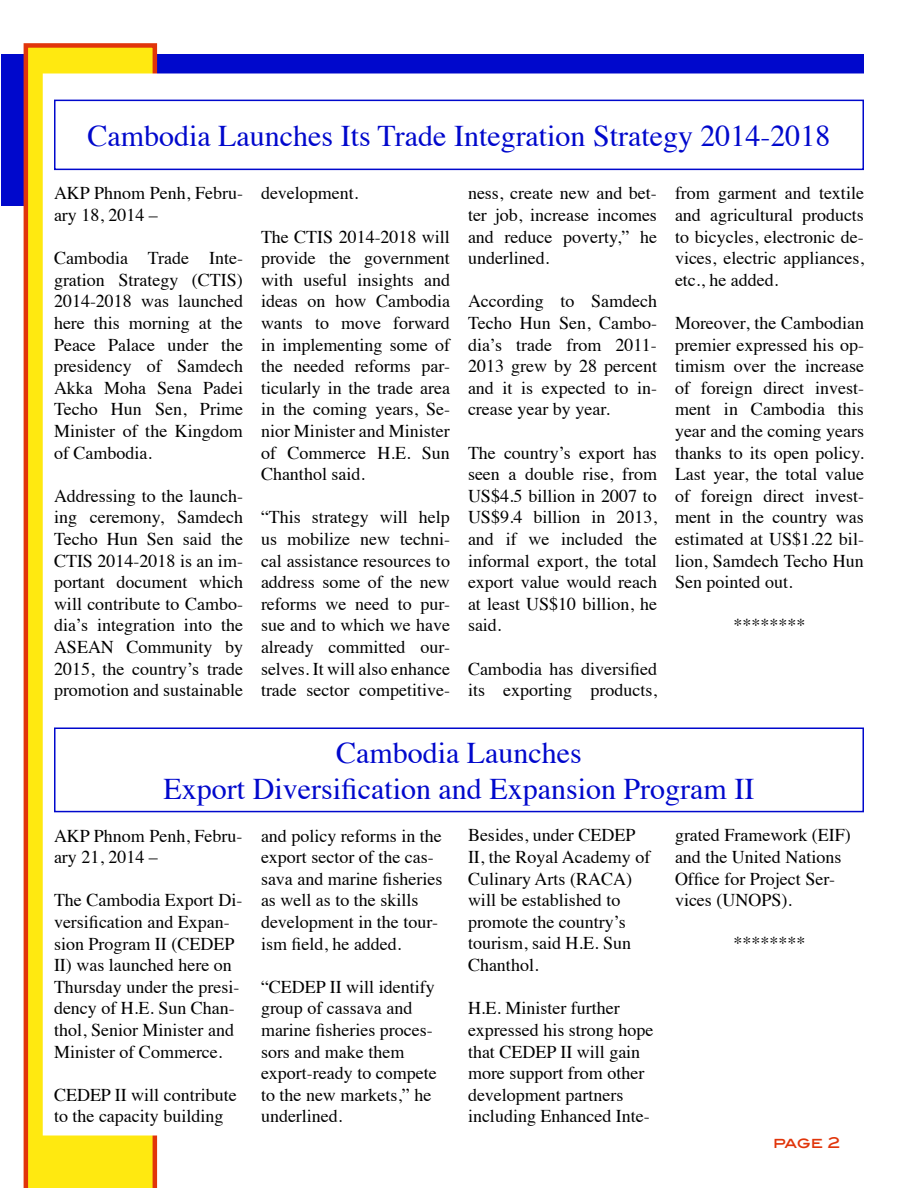
<style>
.page{position:relative;width:918px;height:1188px;background:#fff}
.page>*{position:absolute;margin:0;border:0;box-sizing:border-box;transform-origin:0 0}
.t1{font:30px/36px "Times";color:#0008cc;text-align:center}
.t2{font:18px/21.6px "Times";color:#000}
.t3{font:500 15px "Blair ITC";color:#e1350a}
</style>
<div class="page">
<div style="left:1px;top:54px;width:863px;height:152px;background:#0008cc"></div>
<svg style="left:24px;top:43px;width:133px;height:1145px;background:#f9c711"></svg>
<div style="left:43px;top:74px;width:830px;height:1062px;background:#fff"></div>
<div style="left:54px;top:100px;width:810px;height:70px;border:2px solid #0008cc"></div>
<div style="left:54px;top:728px;width:810px;height:84px;border:2px solid #0008cc"></div>
<h1 class="t1" style="left:87px;top:115px;width:745px">Cambodia Launches Its Trade Integration Strategy 2014-2018</h1>
<p class="t2" style="left:54px;top:181px;width:191px">AKP Phnom Penh, Febru&shy;ary 18, 2014 –</p>
<p class="t2" style="left:54px;top:246px;width:191px;text-align:justify">Cambodia Trade Inte&shy;gration Strategy (CTIS)<br>2014-2018 was launched here this morning at the Peace Palace under the presidency of Samdech Akka Moha Sena Padei Techo Hun Sen, Prime Minister of the Kingdom of Cambodia.</p>
<p class="t2" style="left:54px;top:483px;width:191px;text-align:justify">Addressing to the launch&shy;ing ceremony, Samdech Techo Hun Sen said the CTIS 2014-2018 is an im&shy;portant document which will contribute to Cambo&shy;dia’s integration into the ASEAN Community by 2015, the country’s trade promotion and sustainable</p>
<p class="t2" style="left:261px;top:181px;width:99px">development.</p>
<p class="t2" style="left:261px;top:224px;width:191px;text-align:justify">The CTIS 2014-2018 will provide the government with useful insights and ideas on how Cambodia wants to move forward in implementing some of the needed reforms par&shy;ticularly in the trade area in the coming years, Se&shy;nior Minister and Minister of Commerce H.E. Sun Chanthol said.</p>
<p class="t2" style="left:261px;top:505px;width:190px;text-align:justify">“This strategy will help us mobilize new techni&shy;cal assistance resources to address some of the new reforms we need to pur&shy;sue and to which we have already committed our&shy;selves. It will also enhance trade sector competitive-</p>
<p class="t2" style="left:675px;top:181px;width:191px;text-align:justify">from garment and textile and agricultural products to bicycles, electronic de&shy;vices, electric appliances, etc., he added.</p>
<p class="t2" style="left:675px;top:311px;width:191px;text-align:justify">Moreover, the Cambodian premier expressed his op&shy;timism over the increase of foreign direct invest&shy;ment in Cambodia this year and the coming years thanks to its open policy.<br>Last year, the total value of foreign direct invest&shy;ment in the country was estimated at US$1.22 bil&shy;lion, Samdech Techo Hun Sen pointed out.</p>
<p class="t2" style="left:734px;top:613px;width:73px">********</p>
<p class="t2" style="left:468px;top:181px;width:191px;text-align:justify">ness, create new and bet&shy;ter job, increase incomes and reduce poverty,” he underlined.</p>
<p class="t2" style="left:468px;top:289px;width:191px;text-align:justify">According to Samdech Techo Hun Sen, Cambo&shy;dia’s trade from 2011- 2013 grew by 28 percent and it is expected to in&shy;crease year by year.</p>
<p class="t2" style="left:468px;top:440px;width:191px;text-align:justify">The country’s export has seen a double rise, from US$4.5 billion in 2007 to US$9.4 billion in 2013, and if we included the informal export, the total export value would reach at least US$10 billion, he said.</p>
<p class="t2" style="left:468px;top:656px;width:190px">Cambodia has diversified its exporting products,</p>
<h1 class="t1" style="left:164px;top:733px;width:592px">Cambodia Launches<br>Export Diversification and Expansion Program II</h1>
<p class="t2" style="left:54px;top:823px;width:190px">AKP Phnom Penh, Febru&shy;ary 21, 2014 –</p>
<p class="t2" style="left:54px;top:888px;width:190px">The Cambodia Export Di&shy;versification and Expan&shy;sion Program II (CEDEP<br>II) was launched here on<br>Thursday under the presi&shy;dency of H.E. Sun Chan&shy;thol, Senior Minister and<br>Minister of Commerce.</p>
<p class="t2" style="left:54px;top:1082px;width:184px">CEDEP II will contribute to the capacity building</p>
<p class="t2" style="left:261px;top:823px;width:183px">and policy reforms in the export sector of the cas&shy;sava and marine fisheries as well as to the skills development in the tour&shy;ism field, he added.</p>
<p class="t2" style="left:261px;top:974px;width:177px">“CEDEP II will identify group of cassava and marine fisheries proces&shy;sors and make them export-ready to compete to the new markets,” he underlined.</p>
<p class="t2" style="left:468px;top:823px;width:184px">Besides, under CEDEP<br>II, the Royal Academy of<br>Culinary Arts (RACA) will be established to promote the country’s tourism, said H.E. Sun<br>Chanthol.</p>
<p class="t2" style="left:468px;top:996px;width:187px">H.E. Minister further expressed his strong hope that CEDEP II will gain more support from other development partners including Enhanced Inte-</p>
<p class="t2" style="left:675px;top:823px;width:177px">grated Framework (EIF) and the United Nations<br>Office for Project Ser&shy;vices (UNOPS).</p>
<p class="t2" style="left:734px;top:931px;width:73px">********</p>
<p class="t3" style="left:773px;top:1133px;width:69px">page 2</p>
</div>
